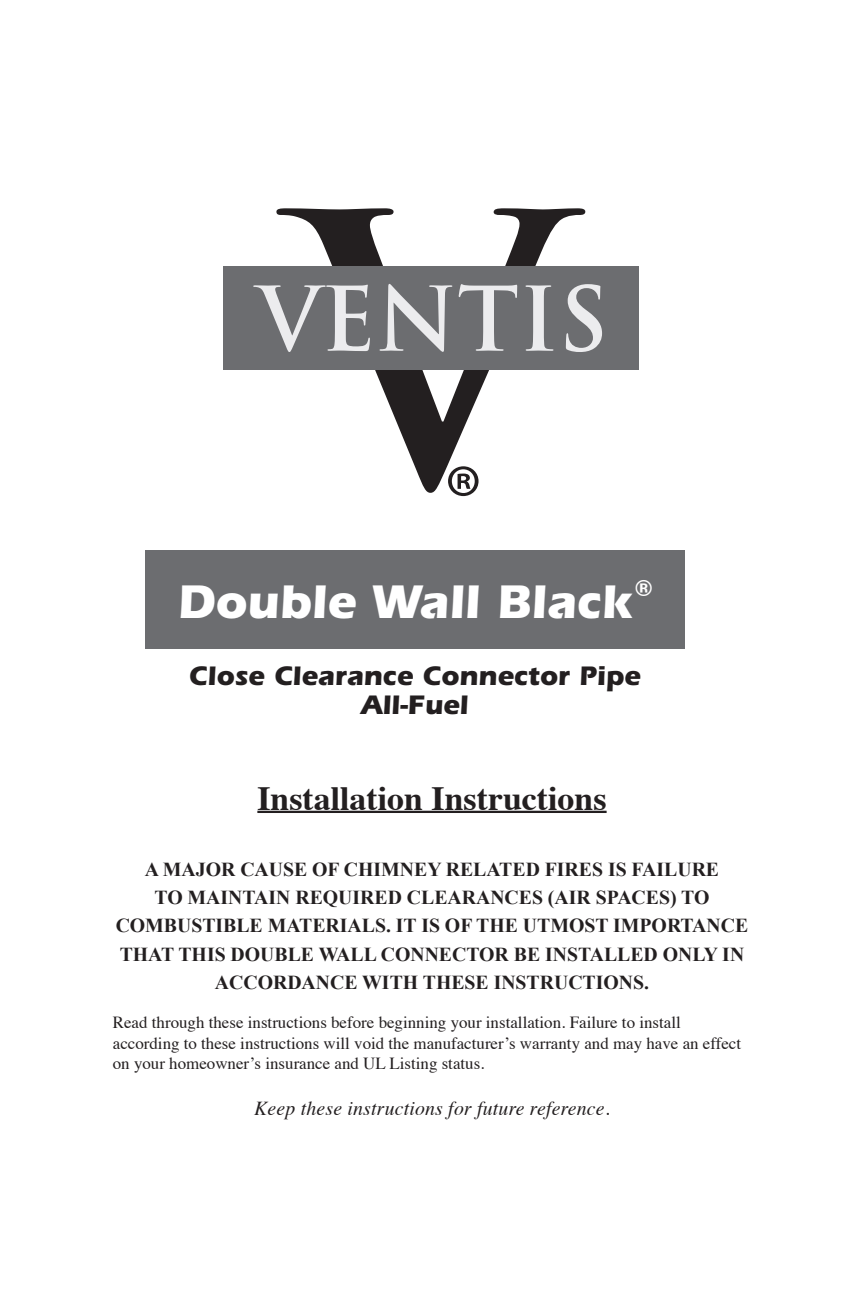
<style>
.page{position:relative;width:864px;height:1296px;background:#fff}
.page>*{position:absolute;margin:0;border:0;box-sizing:border-box;transform-origin:0 0}
.t1{font:700 48.8px "Itc Eras";color:#fff}
.t2{font:700 33.8px "Times";color:#231f20}
.t3{font:700 27.8px/29px "Itc Eras";color:#231f20;text-align:center}
.t4{font:700 22.4px "Helvetica";color:#fff}
.t5{font:700 19.8px/28.2px "Times New Roman";color:#231f20;text-align:center}
.t6{font:italic 19.8px "Times";letter-spacing:.01em;color:#231f20}
.t7{font:17px/20.4px "Times";color:#231f20}
</style>
<div class="page">
<hr style="left:257px;top:811px;width:350px;height:2px;background:#231f20">
<svg style="left:276px;top:208px;width:309px;height:285px"></svg>
<div style="left:223px;top:266px;width:416px;height:104px;background:#6c6d70"></div>
<svg style="left:253px;top:285px;width:117px;height:67px"></svg>
<svg style="left:380px;top:284px;width:72px;height:68px"></svg>
<svg style="left:459px;top:284px;width:58px;height:67px"></svg>
<svg style="left:526px;top:285px;width:27px;height:66px"></svg>
<svg style="left:566px;top:284px;width:36px;height:68px"></svg>
<svg style="left:448px;top:466px;width:31px;height:30px"></svg>
<div style="left:145px;top:550px;width:540px;height:99px;background:#6c6d70"></div>
<h1 class="t1" style="left:177px;top:573px;width:456px">Double Wall Black</h1>
<p class="t4" style="left:636px;top:570px;width:18px">®</p>
<h3 class="t3" style="left:189px;top:661px;width:453px">Close Clearance Connector Pipe<br>All-Fuel</h3>
<h2 class="t2" style="left:257px;top:766px;width:351px">Installation Instructions</h2>
<p class="t5" style="left:116px;top:855px;width:634px">A MAJOR CAUSE OF CHIMNEY RELATED FIRES IS FAILURE<br>TO MAINTAIN REQUIRED CLEARANCES (AIR SPACES) TO COMBUSTIBLE MATERIALS. IT IS OF THE UTMOST IMPORTANCE THAT THIS DOUBLE WALL CONNECTOR BE INSTALLED ONLY IN ACCORDANCE WITH THESE INSTRUCTIONS.</p>
<p class="t7" style="left:113px;top:1011px;width:630px">Read through these instructions before beginning your installation. Failure to install according to these instructions will void the manufacturer’s warranty and may have an effect on your homeowner’s insurance and UL Listing status.</p>
<p class="t6" style="left:254px;top:1091px;width:357px">Keep these instructions for future reference.</p>
</div>
